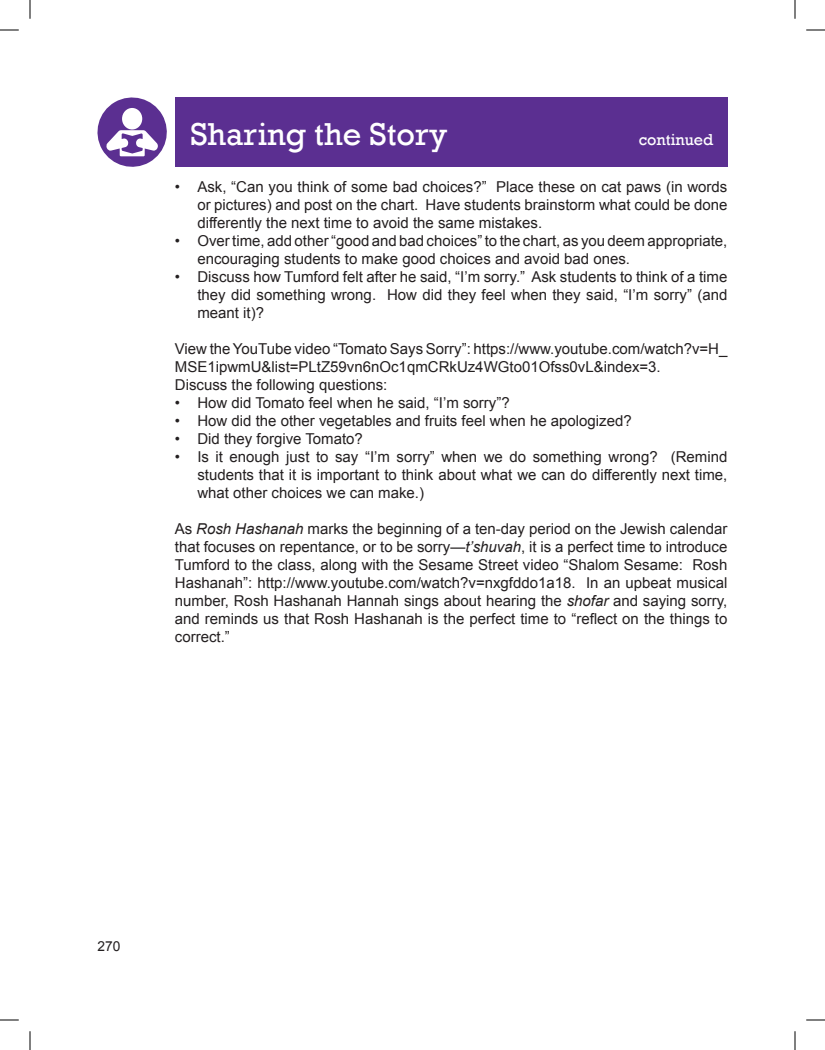
<style>
.page{position:relative;width:825px;height:1050px;background:#fff}
.page>*{position:absolute;margin:0;border:0;box-sizing:border-box;transform-origin:0 0}
.t1{font:32.5px "Rockwell";color:#fff}
.t2{font:16.25px "Rockwell";color:#fff}
.t3{font:15px/18px "Arial";color:#231f20;text-align:justify}
.t4{font:13.75px "Arial";color:#231f20}
.s1{font-style:italic}
</style>
<div class="page">
<div style="left:175px;top:98px;width:553px;height:69px;background:#5b2f91"></div>
<svg style="left:97px;top:97px;width:70px;height:70px"></svg>
<svg style="left:0;top:29px;width:19px;height:2px"></svg>
<svg style="left:806px;top:29px;width:19px;height:2px"></svg>
<svg style="left:0;top:1019px;width:19px;height:2px"></svg>
<svg style="left:806px;top:1019px;width:19px;height:2px"></svg>
<svg style="left:29px;top:0;width:2px;height:19px"></svg>
<svg style="left:29px;top:1031px;width:2px;height:19px"></svg>
<svg style="left:794px;top:0;width:2px;height:19px"></svg>
<svg style="left:794px;top:1031px;width:2px;height:19px"></svg>
<h1 class="t1" style="left:190px;top:115px;width:259px">Sharing the Story</h1>
<p class="t2" style="left:639px;top:130px;width:76px">continued</p>
<p class="t3" style="left:197px;top:178px;width:532px;text-indent:-22px">• Ask, “Can you think of some bad choices?” Place these on cat paws (in words or pictures) and post on the chart. Have students brainstorm what could be done differently the next time to avoid the same mistakes.</p>
<p class="t3" style="left:197px;top:232px;width:532px;text-indent:-22px">• Over time, add other “good and bad choices” to the chart, as you deem appropriate, encouraging students to make good choices and avoid bad ones.</p>
<p class="t3" style="left:197px;top:268px;width:532px;text-indent:-22px">• Discuss how Tumford felt after he said, “I’m sorry.” Ask students to think of a time they did something wrong. How did they feel when they said, “I’m sorry” (and meant it)?</p>
<p class="t3" style="left:175px;top:340px;width:554px;text-align:left">View the YouTube video “Tomato Says Sorry”: https://www.youtube.com/watch?v=H_<br>MSE1ipwmU&amp;list=PLtZ59vn6nOc1qmCRkUz4WGto01Ofss0vL&amp;index=3.<br>Discuss the following questions:</p>
<p class="t3" style="left:175px;top:394px;width:336px">• How did Tomato feel when he said, “I’m sorry”?</p>
<p class="t3" style="left:175px;top:412px;width:458px">• How did the other vegetables and fruits feel when he apologized?</p>
<p class="t3" style="left:175px;top:430px;width:190px">• Did they forgive Tomato?</p>
<p class="t3" style="left:197px;top:448px;width:532px;text-indent:-22px">• Is it enough just to say “I’m sorry” when we do something wrong? (Remind students that it is important to think about what we can do differently next time, what other choices we can make.)</p>
<p class="t3" style="left:175px;top:520px;width:554px">As <span class="s1">Rosh Hashanah</span> marks the beginning of a ten-day period on the Jewish calendar that focuses on repentance, or to be sorry—<span class="s1">t’shuvah</span>, it is a perfect time to introduce Tumford to the class, along with the Sesame Street video “Shalom Sesame: Rosh Hashanah”: http://www.youtube.com/watch?v=nxgfddo1a18. In an upbeat musical number, Rosh Hashanah Hannah sings about hearing the <span class="s1">shofar</span> and saying sorry, and reminds us that Rosh Hashanah is the perfect time to “reflect on the things to correct.”</p>
<p class="t4" style="left:98px;top:937px;width:24px">270</p>
</div>
